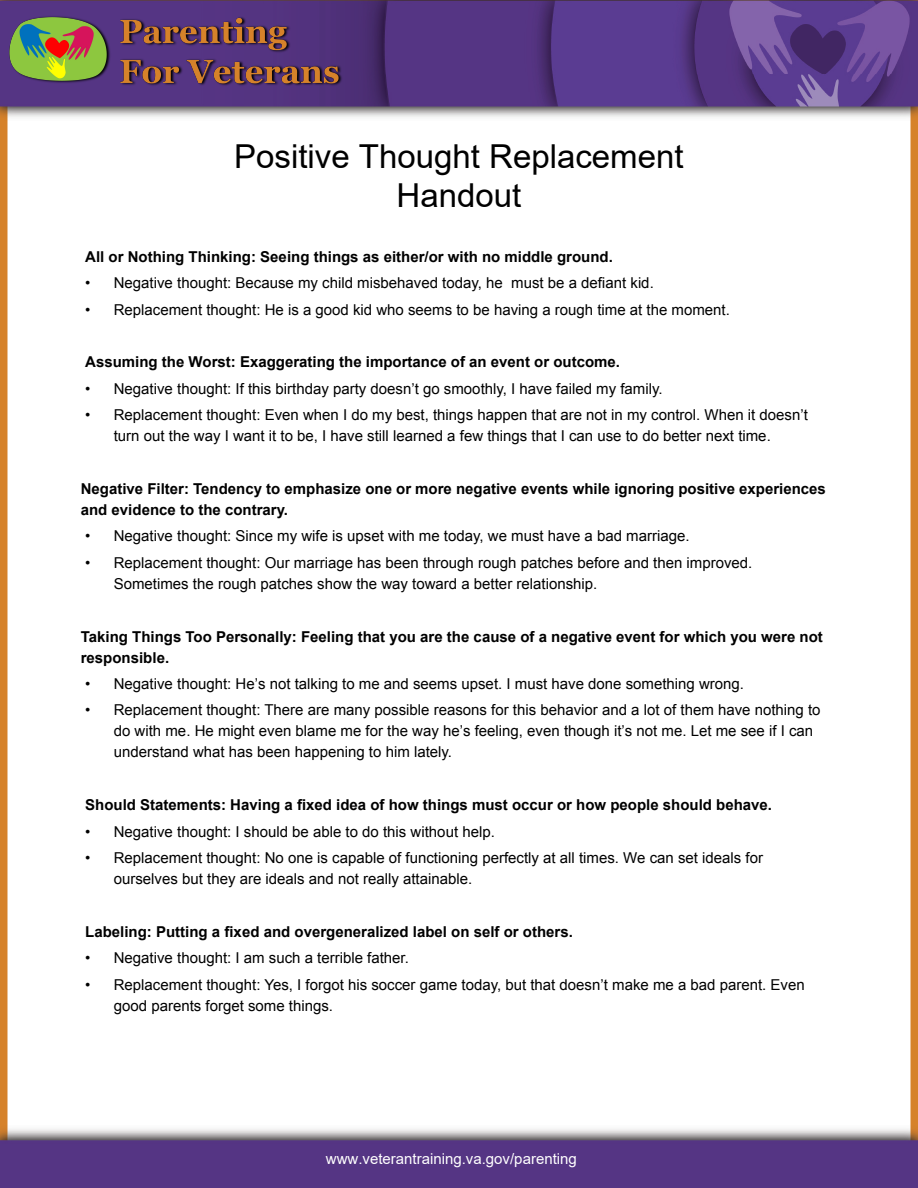
<style>
.page{position:relative;width:918px;height:1188px;background:#fff}
.page>*{position:absolute;margin:0;border:0;box-sizing:border-box;transform-origin:0 0}
.t1{font:33px/39.6px "Arial";color:#000;text-align:center}
.t2{font:15px/21px "Arial";color:#000}
.t3{font:700 15px/21px "Arial";color:#000}
.t4{font:15px "Arial";color:#fff}
.s1{font-style:inherit}
</style>
<div class="page">
<img style="left:0;top:0;width:918px;height:1188px">
<img style="left:8px;top:12px;width:336px;height:84px">
<h1 class="t1" style="left:234px;top:136px;width:451px">Positive Thought Replacement<br>Handout</h1>
<p class="t3" style="left:85px;top:246px;width:529px">All or Nothing Thinking: Seeing things as either/or with no middle ground.</p>
<p class="t2" style="left:85px;top:273px;width:570px">• Negative thought: Because my child misbehaved today, he must be a defiant kid.</p>
<p class="t2" style="left:85px;top:299px;width:646px">• Replacement thought: He is a good kid who seems to be having a rough time at the moment.</p>
<p class="t3" style="left:85px;top:352px;width:536px">Assuming the Worst: Exaggerating the importance of an event or outcome.</p>
<p class="t2" style="left:85px;top:378px;width:579px">• Negative thought: If this birthday party doesn’t go smoothly, I have failed my family.</p>
<p class="t2" style="left:85px;top:405px;width:724px;text-align:center">• Replacement thought: Even when I do my best, things happen that are not in my control. When it doesn’t turn out the way I want it to be, I have still learned a few things that I can use to do better next time.</p>
<p class="t3" style="left:81px;top:479px;width:747px">Negative Filter: Tendency to emphasize one or more negative events while ignoring positive experiences and evidence to the contrary.</p>
<p class="t2" style="left:85px;top:526px;width:606px">• Negative thought: Since my wife is upset with me today, we must have a bad marriage.</p>
<p class="t2" style="left:114px;top:552px;width:640px;text-indent:-29px">• Replacement thought: Our marriage has been through rough patches before and then improved.<br>Sometimes the rough patches show the way toward a better relationship.</p>
<p class="t3" style="left:81px;top:626px;width:744px">Taking Things Too Personally<span class="s1">:</span> Feeling that you are the cause of a negative event for which you were not responsible.</p>
<p class="t2" style="left:85px;top:673px;width:660px">• Negative thought: He’s not talking to me and seems upset<span class="s1">.</span> I must have done something wrong.</p>
<p class="t2" style="left:114px;top:700px;width:708px;text-indent:-28px">• Replacement thought: There are many possible reasons for this behavior and a lot of them have nothing to do with me. He might even blame me for the way he’s feeling, even though it’s not me. Let me see if I can understand what <span class="s1">has</span> been happening to him lately.</p>
<p class="t3" style="left:85px;top:795px;width:688px">Should Statements<span class="s1">:</span> Having a fixed idea of how things must occur or how people should behave.</p>
<p class="t2" style="left:85px;top:821px;width:411px">• Negative thought: I should be able to do this without help.</p>
<p class="t2" style="left:114px;top:847px;width:651px;text-indent:-28px">• Replacement thought: No one is capable of functioning perfectly at all times. We can set ideals for ourselves but they are ideals and not really attainable.</p>
<p class="t3" style="left:85px;top:921px;width:489px">Labeling: Putting a fixed and overgeneralized label on self or others.</p>
<p class="t2" style="left:85px;top:948px;width:325px">• Negative thought: I am such a terrible father.</p>
<p class="t2" style="left:114px;top:974px;width:692px;text-indent:-28px">• Replacement thought: Yes, I forgot his soccer game today, but that doesn’t make me a bad parent. Even good parents forget some things.</p>
<p class="t4" style="left:326px;top:1149px;width:252px">www.veterantraining.va.gov/parenting</p>
</div>
